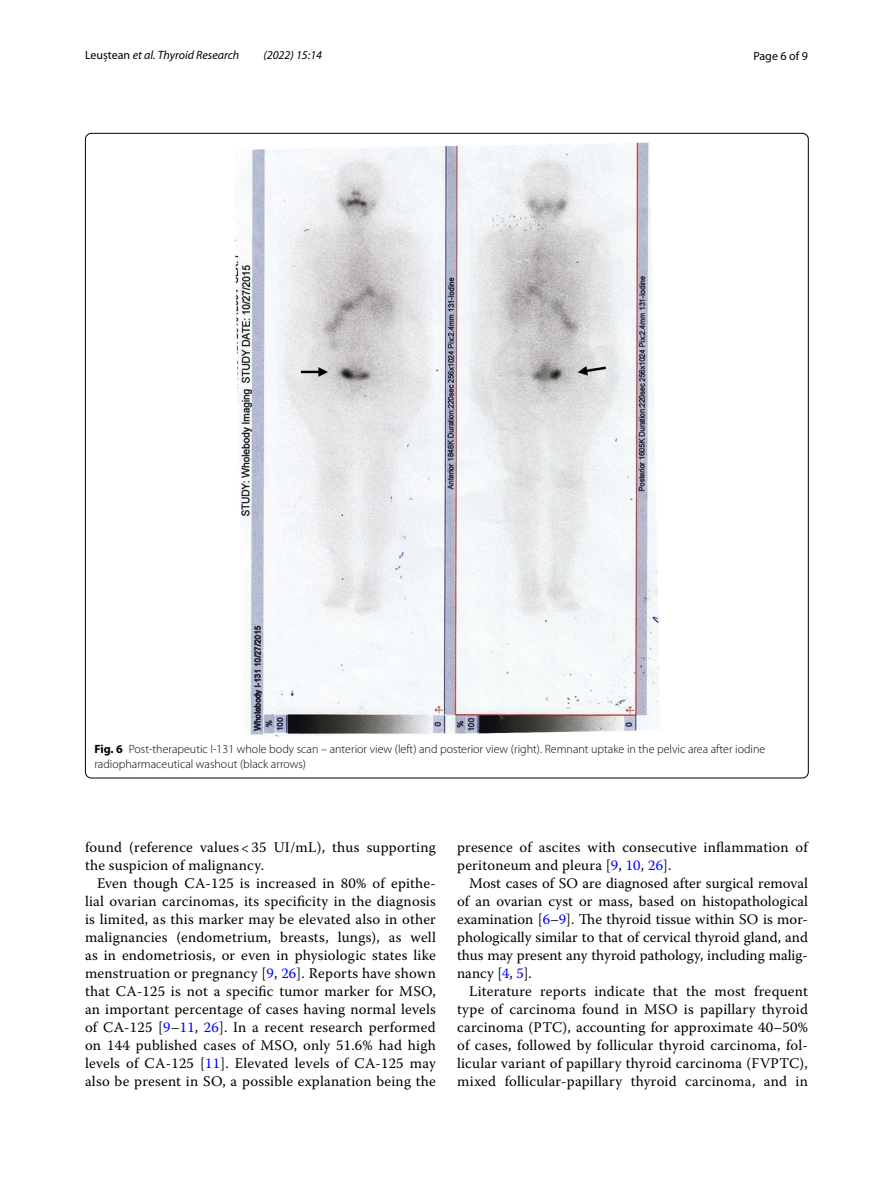
<style>
.page{position:relative;width:893px;height:1187px;background:#fff}
.page>*{position:absolute;margin:0;border:0;box-sizing:border-box;transform-origin:0 0}
.t1{font:14.7px/18px "Warnock Pro";letter-spacing:.015em;color:#000;text-align:justify}
.t2{font:300 12px/15px "Myriad Pro";color:#000}
.t3{font:italic 12px "Myriad Pro";color:#000}
.t4{font:12px "Myriad Pro";color:#000}
.s1{font-style:normal}
.s2{font-weight:700}
.s3{color:#00f}
</style>
<div class="page">
<img style="left:234px;top:142px;width:425px;height:595px">
<p class="t3" style="left:85px;top:48px;width:156px"><span class="s1">Leuștean</span> et al. Thyroid Research</p>
<p class="t3" style="left:263px;top:48px;width:60px">(2022) 15:14</p>
<p class="t4" style="left:753px;top:48px;width:56px">Page 6 of 9</p>
<p class="t2" style="left:94px;top:741px;width:672px"><span class="s2">Fig. 6</span> Post-therapeutic I-131 whole body scan – anterior view (left) and posterior view (right). Remnant uptake in the pelvic area after iodine radiopharmaceutical washout (black arrows)</p>
<p class="t1" style="left:85px;top:838px;width:352px">found (reference values &lt; 35 UI/mL), thus supporting the suspicion of malignancy.</p>
<p class="t1" style="left:85px;top:874px;width:352px;text-indent:12px">Even though CA-125 is increased in 80% of epithe&shy;lial ovarian carcinomas, its specificity in the diagnosis is limited, as this marker may be elevated also in other malignancies (endometrium, breasts, lungs), as well as in endometriosis, or even in physiologic states like menstruation or pregnancy [<span class="s3">9</span>, <span class="s3">26</span>]. Reports have shown that CA-125 is not a specific tumor marker for MSO, an important percentage of cases having normal levels of CA-125 [<span class="s3">9</span>–<span class="s3">11</span>, <span class="s3">26</span>]. In a recent research performed on 144 published cases of MSO, only 51.6% had high levels of CA-125 [<span class="s3">11</span>]. Elevated levels of CA-125 may also be present in SO, a possible explanation being the</p>
<p class="t1" style="left:457px;top:838px;width:352px">presence of ascites with consecutive inflammation of peritoneum and pleura [<span class="s3">9</span>, <span class="s3">10</span>, <span class="s3">26</span>].</p>
<p class="t1" style="left:457px;top:874px;width:352px;text-indent:12px">Most cases of SO are diagnosed after surgical removal of an ovarian cyst or mass, based on histopathological examination [<span class="s3">6</span>–<span class="s3">9</span>]. The thyroid tissue within SO is mor&shy;phologically similar to that of cervical thyroid gland, and thus may present any thyroid pathology, including malig&shy;nancy [<span class="s3">4</span>, <span class="s3">5</span>].</p>
<p class="t1" style="left:457px;top:982px;width:352px;text-indent:12px">Literature reports indicate that the most frequent type of carcinoma found in MSO is papillary thyroid carcinoma (PTC), accounting for approximate 40–50% of cases, followed by follicular thyroid carcinoma, fol&shy;licular variant of papillary thyroid carcinoma (FVPTC), mixed follicular-papillary thyroid carcinoma, and in</p>
</div>
